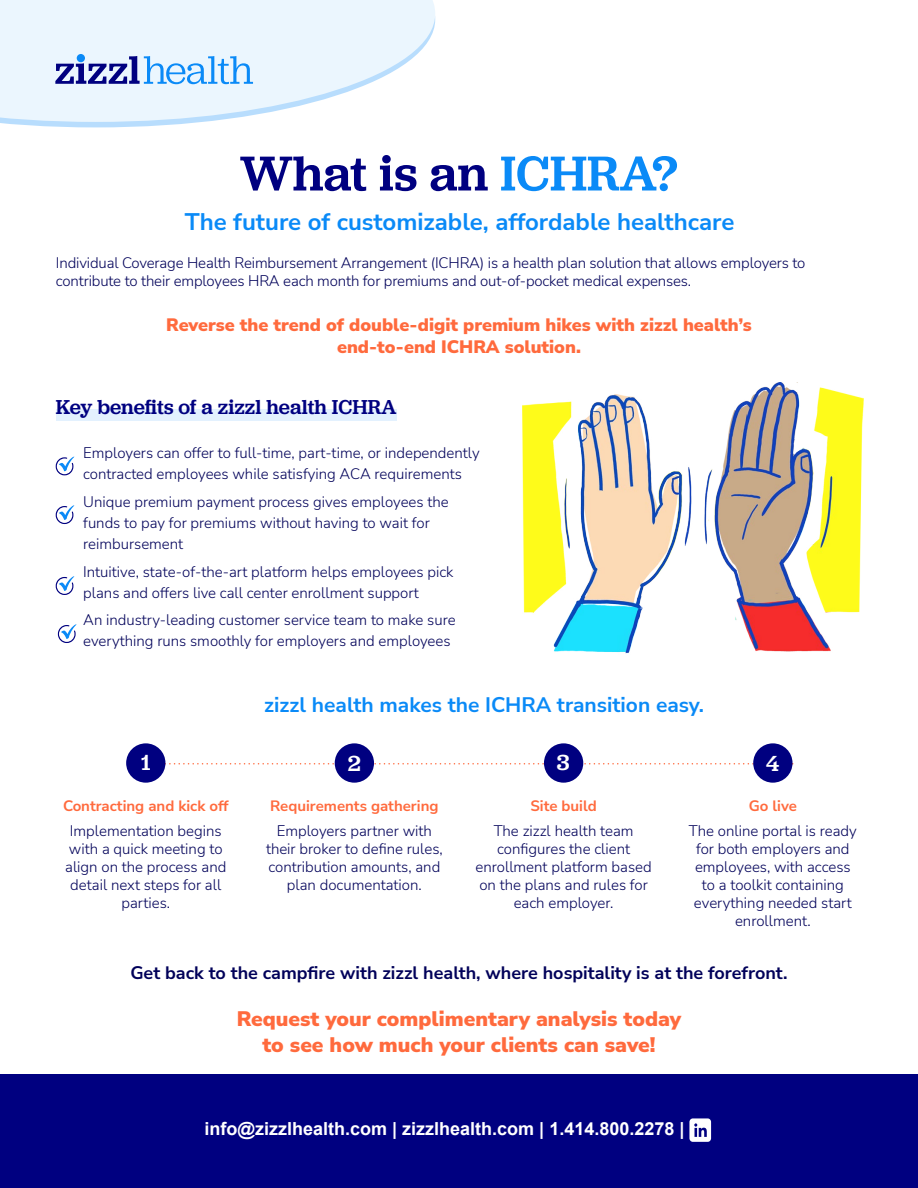
<style>
.page{position:relative;width:918px;height:1188px;background:#fff}
.page>*{position:absolute;margin:0;border:0;box-sizing:border-box;transform-origin:0 0}
.t1{font:500 51px "Jubilat";color:#000080}
.t2{font:700 24px "Nunito Sans";color:#0a8af7}
.t3{font:500 22.65px "Jubilat";color:#fff}
.t4{font:900 21px/25.2px "Nunito Sans";color:#ff6a3d;text-align:center}
.t5{font:700 21px "Nunito Sans";color:#0a8af7}
.t6{font:500 21px "Jubilat";color:#000080}
.t7{font:900 18px/21.6px "Nunito Sans";color:#ff6a3d;text-align:center}
.t8{font:700 18px "Nunito Sans";color:#000059}
.t9{font:700 18px "Arial";color:#fff}
.t10{font:300 15px/18px "Nunito Sans";color:#000059}
.t11{font:700 15px "Nunito Sans";color:#ff6a3d}
.s1{color:#0a8af7}
</style>
<div class="page">
<svg style="left:0;top:122px;width:200px;height:5px"></svg>
<svg style="left:0;top:0;width:435px;height:122px;background:#ebf6fe"></svg>
<div style="left:0;top:1074px;width:918px;height:114px;background:#000080"></div>
<svg style="left:55px;top:56px;width:198px;height:28px;background:#9ab7e5"></svg>
<div style="left:77px;top:54px;width:8px;height:8px;background:#0a8af7;border-radius:50%"></div>
<div style="left:56px;top:410px;width:341px;height:11px;background:#e3f1fe"></div>
<svg style="left:165px;top:763px;width:588px;height:2px"></svg>
<div style="left:126px;top:743px;width:39px;height:40px;background:#000080;border-radius:50%"></div>
<div style="left:335px;top:743px;width:39px;height:40px;background:#000080;border-radius:50%"></div>
<div style="left:544px;top:743px;width:39px;height:40px;background:#000080;border-radius:50%"></div>
<div style="left:753px;top:743px;width:40px;height:40px;background:#000080;border-radius:50%"></div>
<svg style="left:689px;top:1118px;width:22px;height:24px"></svg>
<svg style="left:56px;top:456px;width:18px;height:19px"></svg>
<svg style="left:56px;top:505px;width:18px;height:19px"></svg>
<svg style="left:56px;top:576px;width:18px;height:19px"></svg>
<svg style="left:58px;top:624px;width:19px;height:19px"></svg>
<img style="left:522px;top:383px;width:342px;height:271px">
<h1 class="t1" style="left:240px;top:140px;width:439px">What is an <span class="s1">ICHRA?</span></h1>
<h2 class="t2" style="left:185px;top:205px;width:551px">The future of customizable, affordable healthcare</h2>
<p class="t10" style="left:56px;top:253px;width:751px">Individual Coverage Health Reimbursement Arrangement (ICHRA) is a health plan solution that allows employers to contribute to their employees HRA each month for premiums and out-of-pocket medical expenses.</p>
<p class="t7" style="left:166px;top:314px;width:587px">Reverse the trend of double-digit premium hikes with zizzl health’s end-to-end ICHRA solution.</p>
<h3 class="t6" style="left:56px;top:394px;width:342px">Key benefits of a zizzl health ICHRA</h3>
<p class="t10" style="left:83px;top:442px;width:398px;line-height:21px">Employers can offer to full-time, part-time, or independently contracted employees while satisfying ACA requirements</p>
<p class="t10" style="left:83px;top:491px;width:367px;line-height:21px">Unique premium payment process gives employees the funds to pay for premiums without having to wait for reimbursement</p>
<p class="t10" style="left:83px;top:560px;width:372px;line-height:21px">Intuitive, state-of-the-art platform helps employees pick plans and offers live call center enrollment support</p>
<p class="t10" style="left:83px;top:609px;width:374px;line-height:21px">An industry-leading customer service team to make sure everything runs smoothly for employers and employees</p>
<h3 class="t5" style="left:264px;top:690px;width:441px">zizzl health makes the ICHRA transition easy.</h3>
<h3 class="t3" style="left:141px;top:748px;width:11px">1</h3>
<h3 class="t3" style="left:348px;top:749px;width:15px">2</h3>
<h3 class="t3" style="left:557px;top:748px;width:14px">3</h3>
<h3 class="t3" style="left:766px;top:749px;width:15px">4</h3>
<p class="t11" style="left:63px;top:795px;width:167px">Contracting and kick off</p>
<p class="t10" style="left:65px;top:821px;width:163px;text-align:center">Implementation begins with a quick meeting to align on the process and detail next steps for all parties.</p>
<p class="t11" style="left:270px;top:795px;width:170px">Requirements gathering</p>
<p class="t10" style="left:266px;top:821px;width:178px;text-align:center">Employers partner with their broker to define rules, contribution amounts, and plan documentation.</p>
<p class="t11" style="left:530px;top:795px;width:68px">Site build</p>
<p class="t10" style="left:476px;top:821px;width:178px;text-align:center">The zizzl health team configures the client enrollment platform based on the plans and rules for each employer.</p>
<p class="t11" style="left:749px;top:795px;width:50px">Go live</p>
<p class="t10" style="left:689px;top:821px;width:169px;text-align:center">The online portal is ready for both employers and employees, with access to a toolkit containing everything needed start enrollment.</p>
<p class="t8" style="left:130px;top:961px;width:659px">Get back to the campfire with zizzl health, where hospitality is at the forefront.</p>
<h3 class="t4" style="left:237px;top:1006px;width:446px">Request your complimentary analysis today to see how much your clients can save!</h3>
<p class="t9" style="left:205px;top:1116px;width:481px">info@zizzlhealth.com | zizzlhealth.com | 1.414.800.2278 |</p>
</div>
